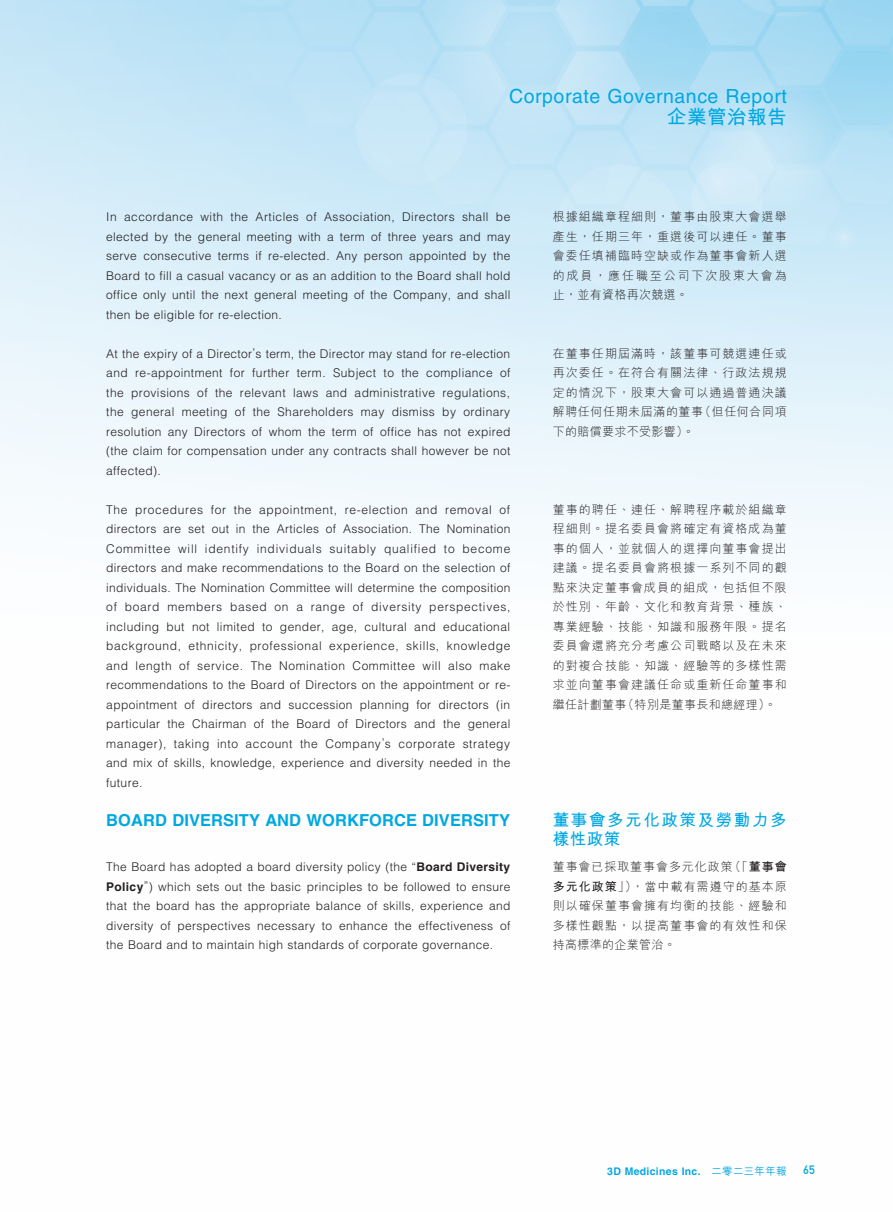
<style>
.page{position:relative;width:893px;height:1212px;background:#fff}
.page>*{position:absolute;margin:0;border:0;box-sizing:border-box;transform-origin:0 0}
.t1{font:19.5px "Helvetica LT Std";letter-spacing:.03em;color:#00a8e2}
.t2{font:700 19.5px "M Hei HK";letter-spacing:.03em;color:#00a8e2}
.t3{font:700 16.5px "Helvetica LT Std";letter-spacing:.005em;color:#00a8e2}
.t4{font:700 16.5px/19.5px "M Hei HK";letter-spacing:.1em;color:#00a8e2}
.t5{font:300 12px/19.5px "Helvetica LT Std";letter-spacing:.03em;color:#231f20;text-align:justify}
.t6{font:300 12px/19.5px "M Hei HK";letter-spacing:.09em;color:#231f20;text-align:justify}
.t7{font:12px "DIN Mittelschrift Std";color:#00a8e2}
.t8{font:700 10.5px "Helvetica LT Std";letter-spacing:.03em;color:#00a8e2}
.s1{font-weight:700}
.s2{font-family:"M Hei HK";font-weight:500}
</style>
<div class="page">
<svg style="left:0;top:0;width:893px;height:540px"></svg>
<h1 class="t1" style="left:509px;top:85px;width:279px">Corporate Governance Report</h1>
<h1 class="t2" style="left:667px;top:102px;width:121px">企業管治報告</h1>
<p class="t5" style="left:106px;top:207px;width:406px">In accordance with the Articles of Association, Directors shall be elected by the general meeting with a term of three years and may serve consecutive terms if re-elected. Any person appointed by the Board to fill a casual vacancy or as an addition to the Board shall hold office only until the next general meeting of the Company, and shall then be eligible for re-election.</p>
<p class="t5" style="left:106px;top:344px;width:406px">At the expiry of a Director’s term, the Director may stand for re-election and re-appointment for further term. Subject to the compliance of the provisions of the relevant laws and administrative regulations, the general meeting of the Shareholders may dismiss by ordinary resolution any Directors of whom the term of office has not expired (the claim for compensation under any contracts shall however be not affected).</p>
<p class="t5" style="left:106px;top:500px;width:406px">The procedures for the appointment, re-election and removal of directors are set out in the Articles of Association. The Nomination Committee will identify individuals suitably qualified to become directors and make recommendations to the Board on the selection of individuals. The Nomination Committee will determine the composition of board members based on a range of diversity perspectives, including but not limited to gender, age, cultural and educational background, ethnicity, professional experience, skills, knowledge and length of service. The Nomination Committee will also make recommendations to the Board of Directors on the appointment or re&shy;appointment of directors and succession planning for directors (in particular the Chairman of the Board of Directors and the general manager), taking into account the Company’s corporate strategy and mix of skills, knowledge, experience and diversity needed in the future.</p>
<h2 class="t3" style="left:106px;top:810px;width:405px">BOARD DIVERSITY AND WORKFORCE DIVERSITY</h2>
<p class="t5" style="left:106px;top:857px;width:406px">The Board has adopted a board diversity policy (the “<span class="s1">Board Diversity Policy</span>”) which sets out the basic principles to be followed to ensure that the board has the appropriate balance of skills, experience and diversity of perspectives necessary to enhance the effectiveness of the Board and to maintain high standards of corporate governance.</p>
<p class="t6" style="left:553px;top:207px;width:235px">根據組織章程細則，董事由股東大會選舉產生，任期三年，重選後可以連任。董事會委任填補臨時空缺或作為董事會新人選的成員，應任職至公司下次股東大會為止，並有資格再次競選。</p>
<p class="t6" style="left:553px;top:343px;width:235px">在董事任期屆滿時，該董事可競選連任或再次委任。在符合有關法律、行政法規規定的情況下，股東大會可以通過普通決議解聘任何任期未屆滿的董事（但任何合同項下的賠償要求不受影響）。</p>
<p class="t6" style="left:553px;top:499px;width:235px">董事的聘任、連任、解聘程序載於組織章程細則。提名委員會將確定有資格成為董事的個人，並就個人的選擇向董事會提出建議。提名委員會將根據一系列不同的觀點來決定董事會成員的組成，包括但不限於性別、年齡、文化和教育背景、種族、專業經驗、技能、知識和服務年限。提名委員會還將充分考慮公司戰略以及在未來的對複合技能、知識、經驗等的多樣性需求並向董事會建議任命或重新任命董事和繼任計劃董事（特別是董事長和總經理）。</p>
<h2 class="t4" style="left:553px;top:808px;width:235px">董事會多元化政策及勞動力多樣性政策</h2>
<p class="t6" style="left:553px;top:857px;width:235px">董事會已採取董事會多元化政策（「<span class="s1">董事會多元化政策</span>」），當中載有需遵守的基本原則以確保董事會擁有均衡的技能、經驗和多樣性觀點，以提高董事會的有效性和保持高標準的企業管治。</p>
<p class="t8" style="left:607px;top:1164px;width:181px">3D Medicines Inc. <span class="s2">二零二三年年報</span></p>
<p class="t7" style="left:803px;top:1162px;width:13px">65</p>
</div>
